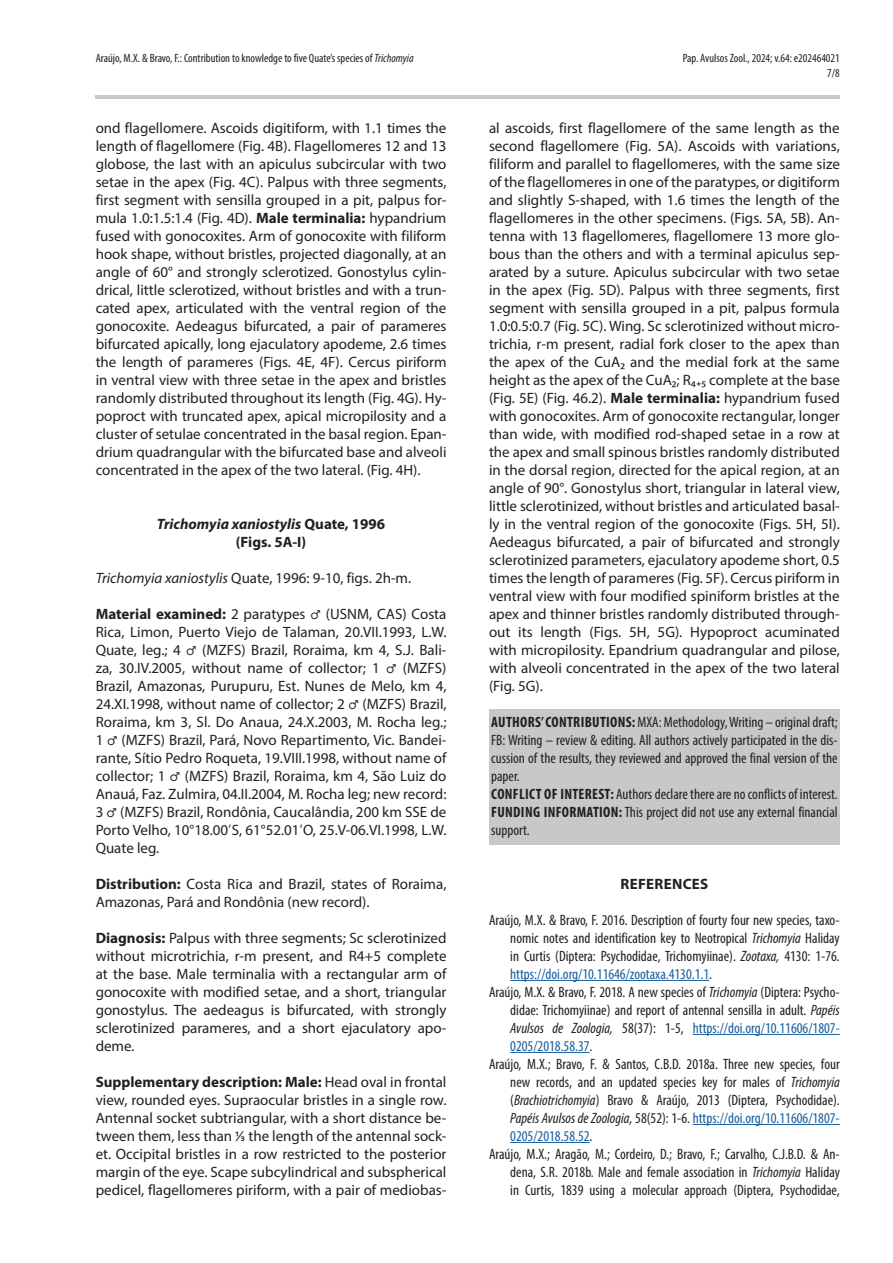
<style>
.page{position:relative;width:893px;height:1263px;background:#fff}
.page>*{position:absolute;margin:0;border:0;box-sizing:border-box;transform-origin:0 0}
.t1{font:15px/18px "Myriad Pro";color:#231f20;text-align:justify}
.t2{font:condensed 15px/18px "Myriad Pro";color:#231f20}
.t3{font:condensed 15px "Myriad Pro";color:#175d9e}
.t4{font:italic 700 15px/18px "Myriad Pro";color:#231f20;text-align:center}
.t5{font:700 15px "Myriad Pro";letter-spacing:.02em;color:#231f20}
.t6{font:condensed 12px/14.4px "Myriad Pro";color:#231f20;text-align:right}
.s1{font-style:italic}
.s2{font-weight:700}
.s3{font-style:normal}
.s4{font-family:"Calibri"}
.s5{color:#231f20}
.s6{font-style:italic;color:#231f20}
</style>
<div class="page">
<div style="left:489px;top:709px;width:351px;height:82px;background:#c7c8ca"></div>
<div style="left:489px;top:781px;width:351px;height:28px;background:#c7c8ca"></div>
<div style="left:489px;top:799px;width:351px;height:46px;background:#c7c8ca"></div>
<hr style="left:510px;top:980px;width:199px;height:1px;background:#175d9e">
<hr style="left:693px;top:1034px;width:147px;height:1px;background:#175d9e">
<hr style="left:510px;top:1052px;width:80px;height:1px;background:#175d9e">
<hr style="left:693px;top:1124px;width:147px;height:1px;background:#175d9e">
<hr style="left:510px;top:1142px;width:80px;height:1px;background:#175d9e">
<hr style="left:96px;top:96px;width:744px;height:3px;background:#c7c8ca">
<p class="t6" style="left:96px;top:51px;width:319px">Araújo, M.X. &amp; Bravo, F.: Contribution to knowledge to five Quate’s species of <span class="s1">Trichomyia</span></p>
<p class="t6" style="left:683px;top:51px;width:159px">Pap. Avulsos Zool., 2024; v.64: e202464021<br>7/8</p>
<p class="t1" style="left:96px;top:119px;width:352px">ond flagellomere. Ascoids digitiform, with 1.1 times the length of flagellomere (Fig. 4B). Flagellomeres 12 and 13 globose, the last with an apiculus subcircular with two setae in the apex (Fig. 4C). Palpus with three segments, first segment with sensilla grouped in a pit, palpus for&shy;mula 1.0:1.5:1.4 (Fig. 4D). <span class="s2">Male terminalia:</span> hypandrium fused with gonocoxites. Arm of gonocoxite with filiform hook shape, without bristles, projected diagonally, at an angle of 60° and strongly sclerotized. Gonostylus cylin&shy;drical, little sclerotized, without bristles and with a trun&shy;cated apex, articulated with the ventral region of the gonocoxite. Aedeagus bifurcated, a pair of parameres bifurcated apically, long ejaculatory apodeme, 2.6 times the length of parameres (Figs. 4E, 4F). Cercus piriform in ventral view with three setae in the apex and bristles randomly distributed throughout its length (Fig. 4G). Hy&shy;poproct with truncated apex, apical micropilosity and a cluster of setulae concentrated in the basal region. Epan&shy;drium quadrangular with the bifurcated base and alveoli concentrated in the apex of the two lateral. (Fig. 4H).</p>
<p class="t4" style="left:157px;top:514px;width:230px">Trichomyia xaniostylis <span class="s3">Quate, 1996 (Figs. 5A‑I)</span></p>
<p class="t1" style="left:96px;top:569px;width:317px"><span class="s1">Trichomyia xaniostylis</span> Quate, 1996: 9‑10, figs. 2h‑m.</p>
<p class="t1" style="left:96px;top:605px;width:352px"><span class="s2">Material examined:</span> 2 paratypes ♂ (USNM, CAS) Costa Rica, Limon, Puerto Viejo de Talaman, 20.VII.1993, L.W.<br>Quate, leg.; 4 ♂ (MZFS) Brazil, Roraima, km 4, S.J. Bali&shy;za, 30.IV.2005, without name of collector; 1 ♂ (MZFS)<br>Brazil, Amazonas, Purupuru, Est. Nunes de Melo, km 4, 24.XI.1998, without name of collector; 2 ♂ (MZFS) Brazil, Roraima, km 3, Sl. Do Anaua, 24.X.2003, M. Rocha leg.; 1 ♂ (MZFS) Brazil, Pará, Novo Repartimento, Vic. Bandei&shy;rante, Sítio Pedro Roqueta, 19.VIII.1998, without name of collector; 1 ♂ (MZFS) Brazil, Roraima, km 4, São Luiz do Anauá, Faz. Zulmira, 04.II.2004, M. Rocha leg; new record:<br>3 ♂ (MZFS) Brazil, Rondônia, Caucalândia, 200 km SSE de Porto Velho, 10°18.00 S, 61°52.01 O, 25.V‑06.VI.1998, L.W.<br>Quate leg.</p>
<p class="t1" style="left:96px;top:875px;width:352px"><span class="s2">Distribution:</span> Costa Rica and Brazil, states of Roraima,<br>Amazonas, Pará and Rondônia (new record).</p>
<p class="t1" style="left:96px;top:929px;width:352px"><span class="s2">Diagnosis:</span> Palpus with three segments; Sc sclerotinized without microtrichia, r‑m present, and R4+5 complete at the base. Male terminalia with a rectangular arm of gonocoxite with modified setae, and a short, triangular gonostylus. The aedeagus is bifurcated, with strongly sclerotinized parameres, and a short ejaculatory apo&shy;deme.</p>
<p class="t1" style="left:96px;top:1073px;width:352px"><span class="s2">Supplementary description: Male:</span> Head oval in frontal view, rounded eyes. Supraocular bristles in a single row.<br>Antennal socket subtriangular, with a short distance be&shy;tween them, less than <span class="s4">⅓</span> the length of the antennal sock&shy;et. Occipital bristles in a row restricted to the posterior margin of the eye. Scape subcylindrical and subspherical pedicel, flagellomeres piriform, with a pair of mediobas-</p>
<p class="t1" style="left:489px;top:119px;width:352px">al ascoids, first flagellomere of the same length as the second flagellomere (Fig. 5A). Ascoids with variations, filiform and parallel to flagellomeres, with the same size of the flagellomeres in one of the paratypes, or digitiform and slightly S‑shaped, with 1.6 times the length of the flagellomeres in the other specimens. (Figs. 5A, 5B). An&shy;tenna with 13 flagellomeres, flagellomere 13 more glo&shy;bous than the others and with a terminal apiculus sep&shy;arated by a suture. Apiculus subcircular with two setae in the apex (Fig. 5D). Palpus with three segments, first segment with sensilla grouped in a pit, palpus formula 1.0:0.5:0.7 (Fig. 5C). Wing. Sc sclerotinized without micro&shy;trichia, r‑m present, radial fork closer to the apex than the apex of the CuA₂ and the medial fork at the same height as the apex of the CuA₂; R₄<span class="s4">₊</span>₅ complete at the base (Fig. 5E) (Fig. 46.2). <span class="s2">Male terminalia:</span> hypandrium fused with gonocoxites. Arm of gonocoxite rectangular, longer than wide, with modified rod-shaped setae in a row at the apex and small spinous bristles randomly distributed in the dorsal region, directed for the apical region, at an angle of 90°. Gonostylus short, triangular in lateral view, little sclerotinized, without bristles and articulated basal&shy;ly in the ventral region of the gonocoxite (Figs. 5H, 5I).<br>Aedeagus bifurcated, a pair of bifurcated and strongly sclerotinized parameters, ejaculatory apodeme short, 0.5 times the length of parameres (Fig. 5F). Cercus piriform in ventral view with four modified spiniform bristles at the apex and thinner bristles randomly distributed through&shy;out its length (Figs. 5H, 5G). Hypoproct acuminated with micropilosity. Epandrium quadrangular and pilose, with alveoli concentrated in the apex of the two lateral (Fig. 5G).</p>
<p class="t2" style="left:491px;top:713px;width:348px"><span class="s2">AUTHORS’ CONTRIBUTIONS:</span> MXA: Methodology, Writing – original draft; FB: Writing – review &amp; editing. All authors actively participated in the dis&shy;cussion of the results, they reviewed and approved the final version of the paper.<br><span class="s2">CONFLICT OF INTEREST:</span> Authors declare there are no conflicts of interest.<br><span class="s2">FUNDING INFORMATION:</span> This project did not use any external financial support.</p>
<p class="t5" style="left:620px;top:874px;width:89px">REFERENCES</p>
<p class="t2" style="left:489px;top:911px;width:352px">Araújo, M.X. &amp; Bravo, F. 2016. Description of fourty four new species, taxo-</p>
<p class="t2" style="left:510px;top:929px;width:331px">nomic notes and identification key to Neotropical <span class="s1">Trichomyia</span> Haliday</p>
<p class="t2" style="left:510px;top:947px;width:331px">in Curtis (Diptera: Psychodidae, Trichomyiinae). <span class="s1">Zootaxa,</span> 4130: 1‑76.</p>
<p class="t3" style="left:510px;top:965px;width:203px">https://doi.org/10.11646/zootaxa.4130.1.1<span class="s5">.</span></p>
<p class="t2" style="left:489px;top:983px;width:352px">Araújo, M.X. &amp; Bravo, F. 2018. A new species of <span class="s1">Trichomyia</span> (Diptera: Psycho-</p>
<p class="t2" style="left:510px;top:1001px;width:331px">didae: Trichomyiinae) and report of antennal sensilla in adult. <span class="s1">Papéis</span></p>
<p class="t3" style="left:510px;top:1019px;width:331px"><span class="s6">Avulsos de Zoologia,</span> <span class="s5">58(37): 1‑5,</span> https://doi.org/10.11606/1807-</p>
<p class="t3" style="left:510px;top:1037px;width:84px">0205/2018.58.37<span class="s5">.</span></p>
<p class="t2" style="left:489px;top:1055px;width:352px">Araújo, M.X.; Bravo, F. &amp; Santos, C.B.D. 2018a. Three new species, four</p>
<p class="t2" style="left:510px;top:1073px;width:331px">new records, and an updated species key for males of <span class="s1">Trichomyia</span></p>
<p class="t2" style="left:510px;top:1091px;width:331px">(<span class="s1">Brachiotrichomyia</span>) Bravo &amp; Araújo, 2013 (Diptera, Psychodidae).</p>
<p class="t3" style="left:510px;top:1109px;width:331px"><span class="s6">Papéis Avulsos de Zoologia,</span> <span class="s5">58(52): 1‑6.</span> https://doi.org/10.11606/1807-</p>
<p class="t3" style="left:510px;top:1127px;width:84px">0205/2018.58.52<span class="s5">.</span></p>
<p class="t2" style="left:489px;top:1145px;width:352px">Araújo, M.X.; Aragão, M.; Cordeiro, D.; Bravo, F.; Carvalho, C.J.B.D. &amp; An-</p>
<p class="t2" style="left:510px;top:1163px;width:331px">dena, S.R. 2018b. Male and female association in <span class="s1">Trichomyia</span> Haliday</p>
<p class="t2" style="left:510px;top:1181px;width:331px">in Curtis, 1839 using a molecular approach (Diptera, Psychodidae,</p>
</div>
